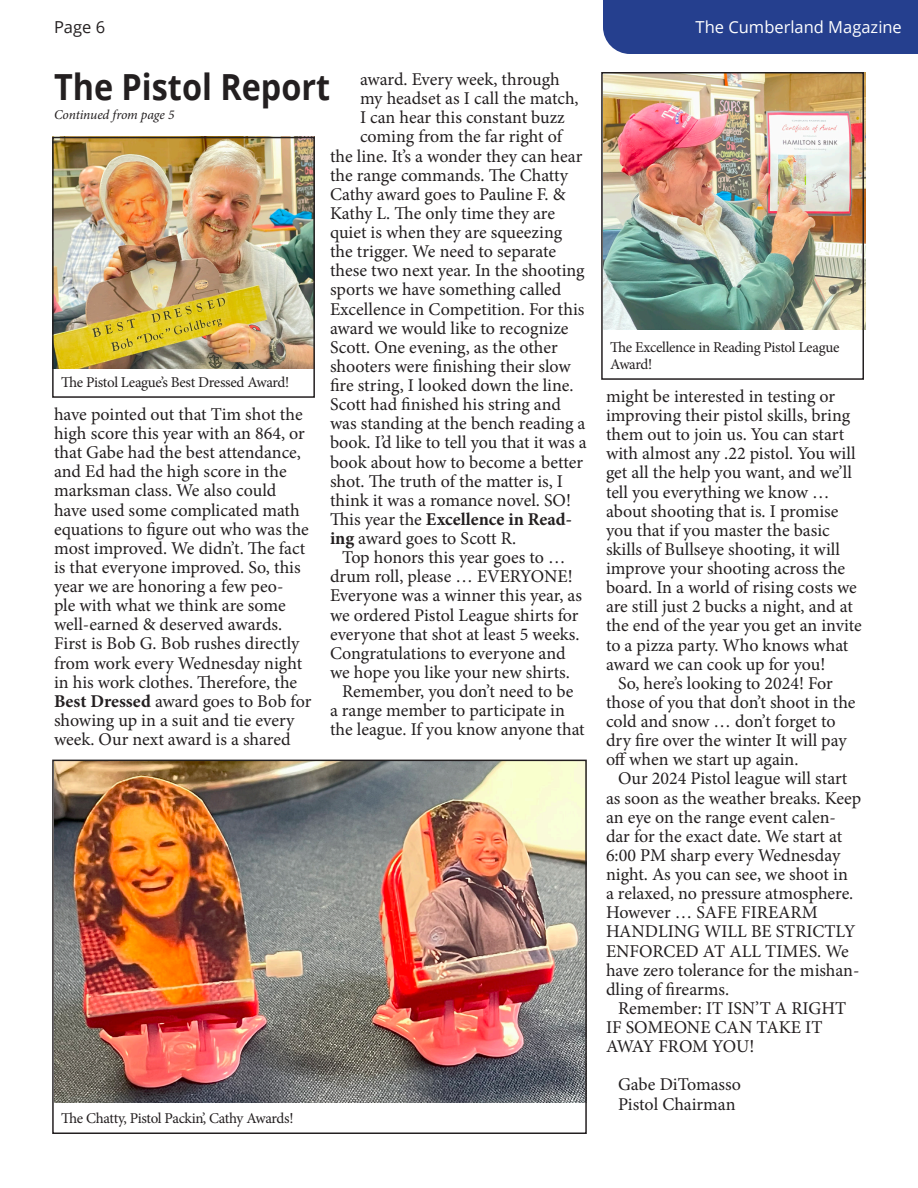
<style>
.page{position:relative;width:918px;height:1188px;background:#fff}
.page>*{position:absolute;margin:0;border:0;box-sizing:border-box;transform-origin:0 0}
.Heading{font:700 36px "Open Sans";color:#231f20;scale:.9 1}
.Normal_Text{font:18px/19.2px "Minion Pro";letter-spacing:-.005em;color:#231f20}
.Normal_Text-2{font:700 18px "Minion Pro";color:#231f20}
.t1{font:16.5px "Open Sans";color:#fff}
.t2{font:16.5px "Open Sans";color:#231f20}
.Photo_Caption{font:15px/16.5px "Minion Pro";letter-spacing:-.025em;color:#231f20}
.t3{font:italic 13.5px "Minion Pro";letter-spacing:-.01em;color:#231f20}
.s1{font-weight:400}
.s2{font-weight:700}
</style>
<div class="page">
<div style="left:603px;top:0;width:315px;height:54px;background:#253f8e"></div>
<img style="left:55px;top:140px;width:257px;height:228px">
<img style="left:604px;top:72px;width:262px;height:257px">
<img style="left:55px;top:763px;width:529px;height:340px">
<div style="left:52px;top:760px;width:535px;height:374px;border:2px solid #231f20"></div>
<div style="left:601px;top:72px;width:263px;height:308px;border:2px solid #231f20"></div>
<div style="left:52px;top:137px;width:263px;height:261px;border:2px solid #231f20"></div>
<p class="t2" style="left:54px;top:16px;width:53px">Page 6</p>
<p class="t1" style="left:696px;top:16px;width:208px">The Cumberland Magazine</p>
<p class="Heading" style="left:54px;top:61px;width:308px">The Pistol Report</p>
<p class="t3" style="left:54px;top:105px;width:122px">Continued from page 5</p>
<p class="Normal_Text" style="left:360px;top:70px;width:201px">award. Every week, through</p>
<p class="Normal_Text" style="left:360px;top:89px;width:220px">my headset as I call the match,</p>
<p class="Normal_Text" style="left:360px;top:108px;width:206px">I can hear this constant buzz</p>
<p class="Normal_Text" style="left:360px;top:127px;width:204px">coming from the far right of</p>
<p class="Normal_Text" style="left:330px;top:146px;width:254px">the line. It’s a wonder they can hear</p>
<p class="Normal_Text" style="left:330px;top:165px;width:240px">the range commands. The Chatty</p>
<p class="Normal_Text" style="left:330px;top:185px;width:237px">Cathy award goes to Pauline F. &amp;</p>
<p class="Normal_Text" style="left:330px;top:204px;width:227px">Kathy L. The only time they are</p>
<p class="Normal_Text" style="left:330px;top:223px;width:234px">quiet is when they are squeezing</p>
<p class="Normal_Text" style="left:330px;top:242px;width:228px">the trigger. We need to separate</p>
<p class="Normal_Text" style="left:330px;top:261px;width:256px">these two next year. In the shooting</p>
<p class="Normal_Text" style="left:330px;top:280px;width:233px">sports we have something called</p>
<p class="Normal_Text" style="left:330px;top:299px;width:256px">Excellence in Competition. For this</p>
<p class="Normal_Text" style="left:330px;top:318px;width:240px">award we would like to recognize</p>
<p class="Normal_Text" style="left:330px;top:338px;width:229px">Scott. One evening, as the other</p>
<p class="Normal_Text" style="left:330px;top:357px;width:242px">shooters were finishing their slow</p>
<p class="Normal_Text" style="left:330px;top:376px;width:245px">fire string, I looked down the line.</p>
<p class="Normal_Text" style="left:330px;top:395px;width:232px">Scott had finished his string and</p>
<p class="Normal_Text" style="left:330px;top:414px;width:257px">was standing at the bench reading a</p>
<p class="Normal_Text" style="left:330px;top:433px;width:258px">book. I’d like to tell you that it was a</p>
<p class="Normal_Text" style="left:330px;top:452px;width:255px">book about how to become a better</p>
<p class="Normal_Text" style="left:330px;top:471px;width:235px">shot. The truth of the matter is, I</p>
<p class="Normal_Text" style="left:330px;top:491px;width:242px">think it was a romance novel. SO!</p>
<p class="Normal_Text-2" style="left:330px;top:507px;width:243px"><span class="s1">This year the</span> Excellence in Read-</p>
<p class="Normal_Text" style="left:330px;top:529px;width:188px"><span class="s2">ing</span> award goes to Scott R.</p>
<p class="Normal_Text" style="left:330px;top:548px;width:254px;text-indent:12px">Top honors this year goes to … drum roll, please … EVERYONE!<br>Everyone was a winner this year, as we ordered Pistol League shirts for everyone that shot at least 5 weeks.<br>Congratulations to everyone and we hope you like your new shirts.</p>
<p class="Normal_Text" style="left:330px;top:682px;width:256px;text-indent:12px">Remember, you don’t need to be a range member to participate in the league. If you know anyone that</p>
<p class="Photo_Caption" style="left:610px;top:339px;width:231px">The Excellence in Reading Pistol League<br>Award!</p>
<p class="Photo_Caption" style="left:61px;top:374px;width:230px">The Pistol League’s Best Dressed Award!</p>
<p class="Normal_Text" style="left:606px;top:387px;width:257px">might be interested in testing or improving their pistol skills, bring them out to join us. You can start with almost any .22 pistol. You will get all the help you want, and we’ll tell you everything we know … about shooting that is. I promise you that if you master the basic skills of Bullseye shooting, it will improve your shooting across the board. In a world of rising costs we are still just 2 bucks a night, and at the end of the year you get an invite to a pizza party. Who knows what award we can cook up for you!</p>
<p class="Normal_Text" style="left:606px;top:673px;width:251px;text-indent:12px">So, here’s looking to 2024! For those of you that don’t shoot in the cold and snow … don’t forget to dry fire over the winter It will pay off when we start up again.</p>
<p class="Normal_Text" style="left:606px;top:769px;width:257px;text-indent:12px">Our 2024 Pistol league will start as soon as the weather breaks. Keep an eye on the range event calen&shy;dar for the exact date. We start at<br>6:00 PM sharp every Wednesday night. As you can see, we shoot in<br>a relaxed, no pressure atmosphere.<br>However … SAFE FIREARM<br>HANDLING WILL BE STRICTLY<br>ENFORCED AT ALL TIMES. We have zero tolerance for the mishan&shy;dling of firearms.</p>
<p class="Normal_Text" style="left:606px;top:999px;width:242px;text-indent:12px">Remember: IT ISN’T A RIGHT<br>IF SOMEONE CAN TAKE IT<br>AWAY FROM YOU!</p>
<p class="Normal_Text" style="left:618px;top:1075px;width:125px">Gabe DiTomasso</p>
<p class="Normal_Text" style="left:618px;top:1094px;width:119px">Pistol Chairman</p>
<p class="Normal_Text" style="left:54px;top:405px;width:259px">have pointed out that Tim shot the high score this year with an 864, or that Gabe had the best attendance, and Ed had the high score in the marksman class. We also could have used some complicated math equations to figure out who was the most improved. We didn’t. The fact is that everyone improved. So, this year we are honoring a few peo-<br>ple with what we think are some well-earned &amp; deserved awards.<br>First is Bob G. Bob rushes directly from work every Wednesday night in his work clothes. Therefore, the<br><span class="s2">Best Dressed</span> award goes to Bob for showing up in a suit and tie every week. Our next award is a shared</p>
<p class="Photo_Caption" style="left:61px;top:1110px;width:234px">The Chatty, Pistol Packin’, Cathy Awards!</p>
</div>
